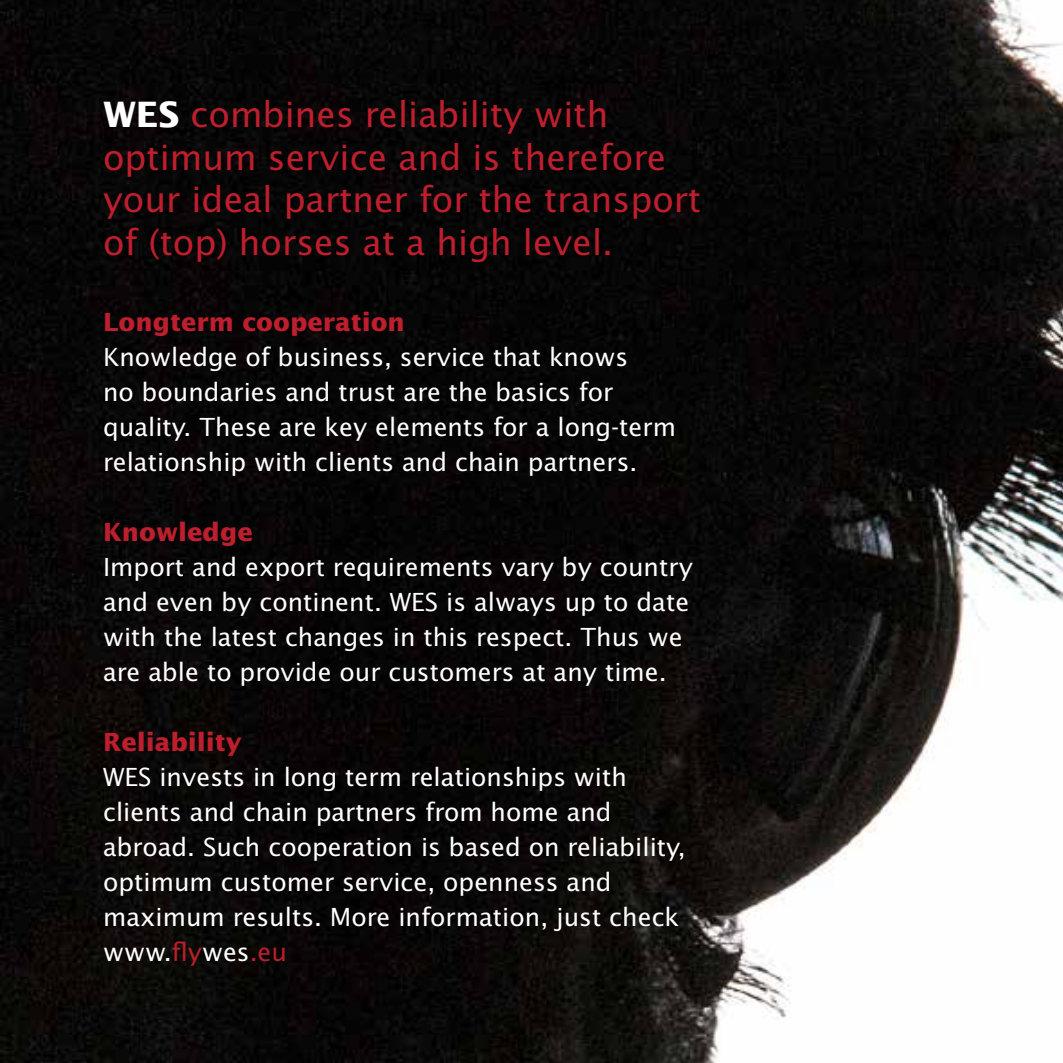
<style>
.page{position:relative;width:1063px;height:1063px;background:#fff}
.page>*{position:absolute;margin:0;border:0;box-sizing:border-box;transform-origin:0 0}
.t1{font:35px/42.5px "Lucida Sans";color:#be1e2d}
.t2{font:25px/35px "Lucida Sans";color:#fff}
.t3{font:700 25px "Lucida Sans";color:#be1e2d}
.s1{font-weight:700;color:#fff}
.s2{color:#be1e2d}
</style>
<div class="page">
<img style="left:0;top:0;width:1063px;height:1063px">
<h1 class="t1" style="left:103px;top:92px;width:600px"><span class="s1">WES</span> combines reliability with optimum service and is therefore your ideal partner for the transport of (top) horses at a high level.</h1>
<p class="t3" style="left:103px;top:307px;width:303px">Longterm cooperation</p>
<p class="t2" style="left:103px;top:339px;width:574px">Knowledge of business, service that knows<br>no boundaries and trust are the basics for quality. These are key elements for a long-term relationship with clients and chain partners.</p>
<p class="t3" style="left:103px;top:517px;width:151px">Knowledge</p>
<p class="t2" style="left:103px;top:549px;width:591px">Import and export requirements vary by country and even by continent. WES is always up to date with the latest changes in this respect. Thus we are able to provide our customers at any time.</p>
<p class="t3" style="left:103px;top:727px;width:140px">Reliability</p>
<p class="t2" style="left:103px;top:759px;width:584px">WES invests in long term relationships with clients and chain partners from home and abroad. Such cooperation is based on reliability, optimum customer service, openness and maximum results. More information, just check www.<span class="s2">fly</span>wes<span class="s2">.eu</span></p>
</div>
